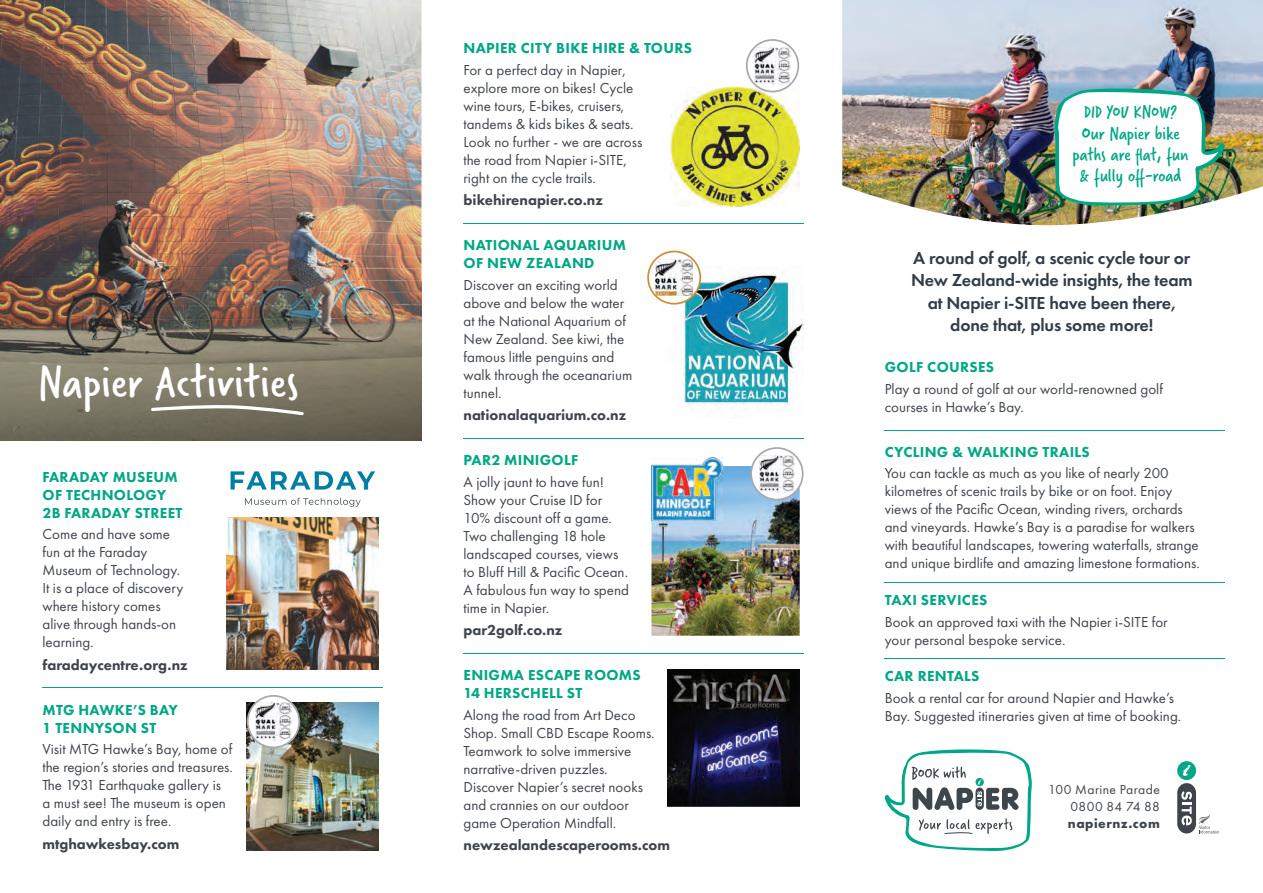
<style>
.page{position:relative;width:1263px;height:893px;background:#fff}
.page>*{position:absolute;margin:0;border:0;box-sizing:border-box;transform-origin:0 0}
.t1{font:49.05px "Verveine";letter-spacing:.01em;color:#fff}
.t2{font:19.5px/21.1px "Verveine";color:#00a786;text-align:center}
.t3{font:600 18px/22.5px "Futura PT";letter-spacing:-.01em;color:#323d47;text-align:center}
.t4{font:15px/18px "Futura PT";color:#3f444c}
.t5{font:800 15px/18px "Futura PT";letter-spacing:.02em;color:#00a786}
.t6{font:800 15px "Futura PT";color:#3f444c}
.t7{font:13.65px/17px "Futura PT";letter-spacing:.03em;color:#3f444c;text-align:right}
.t8{font:700 13.65px "Futura PT";letter-spacing:.035em;color:#3f444c}
.s1{font-size:22.5px}
</style>
<div class="page">
<img style="left:0;top:0;width:421px;height:281px">
<img style="left:421px;top:281px;width:1px;height:159px">
<img style="left:0;top:281px;width:421px;height:159px">
<img style="left:842px;top:0;width:420px;height:226px">
<hr style="left:885px;top:430px;width:340px;height:1px;background:#00a786">
<hr style="left:885px;top:582px;width:340px;height:1px;background:#00a786">
<hr style="left:885px;top:659px;width:340px;height:1px;background:#00a786">
<img style="left:1054px;top:88px;width:171px;height:118px">
<hr style="left:43px;top:688px;width:340px;height:1px;background:#00a786">
<hr style="left:463px;top:223px;width:341px;height:1px;background:#00a786">
<hr style="left:463px;top:438px;width:341px;height:1px;background:#00a786">
<hr style="left:463px;top:653px;width:341px;height:1px;background:#00a786">
<svg style="left:885px;top:749px;width:147px;height:102px"></svg>
<hr style="left:1262px;top:0;width:1px;height:893px;background:#00a786">
<img style="left:670px;top:87px;width:130px;height:119px">
<svg style="left:151px;top:405px;width:153px;height:10px"></svg>
<img style="left:651px;top:466px;width:149px;height:170px">
<img style="left:651px;top:457px;width:72px;height:64px">
<img style="left:681px;top:273px;width:123px;height:137px">
<svg style="left:647px;top:251px;width:54px;height:54px"></svg>
<img style="left:247px;top:702px;width:132px;height:148px">
<svg style="left:247px;top:695px;width:53px;height:53px"></svg>
<svg style="left:746px;top:39px;width:53px;height:53px"></svg>
<svg style="left:750px;top:447px;width:54px;height:53px"></svg>
<img style="left:227px;top:517px;width:152px;height:153px">
<svg style="left:245px;top:498px;width:116px;height:9px"></svg>
<svg style="left:231px;top:471px;width:144px;height:19px"></svg>
<img style="left:667px;top:670px;width:133px;height:137px">
<svg style="left:1199px;top:815px;width:20px;height:18px"></svg>
<div style="left:1177px;top:761px;width:19px;height:19px;background:#00a786;border-radius:50%"></div>
<svg style="left:1182px;top:765px;width:9px;height:11px"></svg>
<div style="left:1177px;top:783px;width:19px;height:50px;background:#3f444c;border-radius:10px"></div>
<svg style="left:1181px;top:791px;width:11px;height:34px"></svg>
<h1 class="t1" style="left:38px;top:349px;width:262px">Napier Activities</h1>
<p class="t5" style="left:43px;top:467px;width:141px">FARADAY MUSEUM<br>OF TECHNOLOGY<br>2B FARADAY STREET</p>
<p class="t4" style="left:43px;top:525px;width:142px">Come and have some fun at the Faraday<br>Museum of Technology.<br>It is a place of discovery where history comes alive through hands-on learning.</p>
<p class="t6" style="left:43px;top:655px;width:147px">faradaycentre.org.nz</p>
<p class="t5" style="left:43px;top:700px;width:137px">MTG HAWKE’S BAY<br>1 TENNYSON ST</p>
<p class="t4" style="left:43px;top:740px;width:192px">Visit MTG Hawke’s Bay, home of the region’s stories and treasures.<br>The 1931 Earthquake gallery is<br>a must see! The museum is open daily and entry is free.</p>
<p class="t6" style="left:43px;top:834px;width:138px">mtghawkesbay.com</p>
<p class="t5" style="left:464px;top:39px;width:230px">NAPIER CITY BIKE HIRE &amp; TOURS</p>
<p class="t4" style="left:463px;top:60px;width:180px">For a perfect day in Napier, explore more on bikes! Cycle wine tours, E-bikes, cruisers, tandems &amp; kids bikes &amp; seats.<br>Look no further - we are across the road from Napier i-SITE, right on the cycle trails.</p>
<p class="t6" style="left:463px;top:190px;width:141px">bikehirenapier.co.nz</p>
<p class="t5" style="left:464px;top:236px;width:164px">NATIONAL AQUARIUM<br>OF NEW ZEALAND</p>
<p class="t4" style="left:463px;top:275px;width:170px">Discover an exciting world above and below the water at the National Aquarium of<br>New Zealand. See kiwi, the famous little penguins and walk through the oceanarium tunnel.</p>
<p class="t6" style="left:463px;top:405px;width:164px">nationalaquarium.co.nz</p>
<p class="t5" style="left:464px;top:451px;width:116px">PAR2 MINIGOLF</p>
<p class="t4" style="left:463px;top:472px;width:167px">A jolly jaunt to have fun!<br>Show your Cruise ID for<br>10% discount off a game.<br>Two challenging 18 hole landscaped courses, views to Bluff Hill &amp; Pacific Ocean.<br>A fabulous fun way to spend time in Napier.</p>
<p class="t6" style="left:463px;top:620px;width:100px">par2golf.co.nz</p>
<p class="t5" style="left:463px;top:666px;width:179px">ENIGMA ESCAPE ROOMS<br>14 HERSCHELL ST</p>
<p class="t4" style="left:463px;top:705px;width:193px">Along the road from Art Deco<br>Shop. Small CBD Escape Rooms.<br>Teamwork to solve immersive narrative-driven puzzles.<br>Discover Napier’s secret nooks and crannies on our outdoor game Operation Mindfall.</p>
<p class="t6" style="left:463px;top:835px;width:208px">newzealandescaperooms.com</p>
<h2 class="t2" style="left:1072px;top:101px;width:117px">DID YOU KNOW?<br><span class="s1">O</span>ur Napier bike paths are flat, fun &amp; fully off-road</h2>
<p class="t3" style="left:911px;top:246px;width:283px">A round of golf, a scenic cycle tour or New Zealand-wide insights, the team at Napier i-SITE have been there, done that, plus some more!</p>
<p class="t5" style="left:885px;top:358px;width:111px">GOLF COURSES</p>
<p class="t4" style="left:885px;top:380px;width:280px">Play a round of golf at our world-renowned golf courses in Hawke’s Bay.</p>
<p class="t5" style="left:885px;top:442px;width:207px">CYCLING &amp; WALKING TRAILS</p>
<p class="t4" style="left:885px;top:464px;width:317px">You can tackle as much as you like of nearly 200 kilometres of scenic trails by bike or on foot. Enjoy views of the Pacific Ocean, winding rivers, orchards and vineyards. Hawke’s Bay is a paradise for walkers with beautiful landscapes, towering waterfalls, strange and unique birdlife and amazing limestone formations.</p>
<p class="t5" style="left:885px;top:591px;width:104px">TAXI SERVICES</p>
<p class="t4" style="left:885px;top:613px;width:284px">Book an approved taxi with the Napier i-SITE for your personal bespoke service.</p>
<p class="t5" style="left:885px;top:667px;width:96px">CAR RENTALS</p>
<p class="t4" style="left:885px;top:689px;width:298px">Book a rental car for around Napier and Hawke’s<br>Bay. Suggested itineraries given at time of booking.</p>
<p class="t7" style="left:1048px;top:781px;width:113px">100 Marine Parade<br>0800 84 74 88</p>
<p class="t8" style="left:1068px;top:815px;width:93px">napiernz.com</p>
</div>
